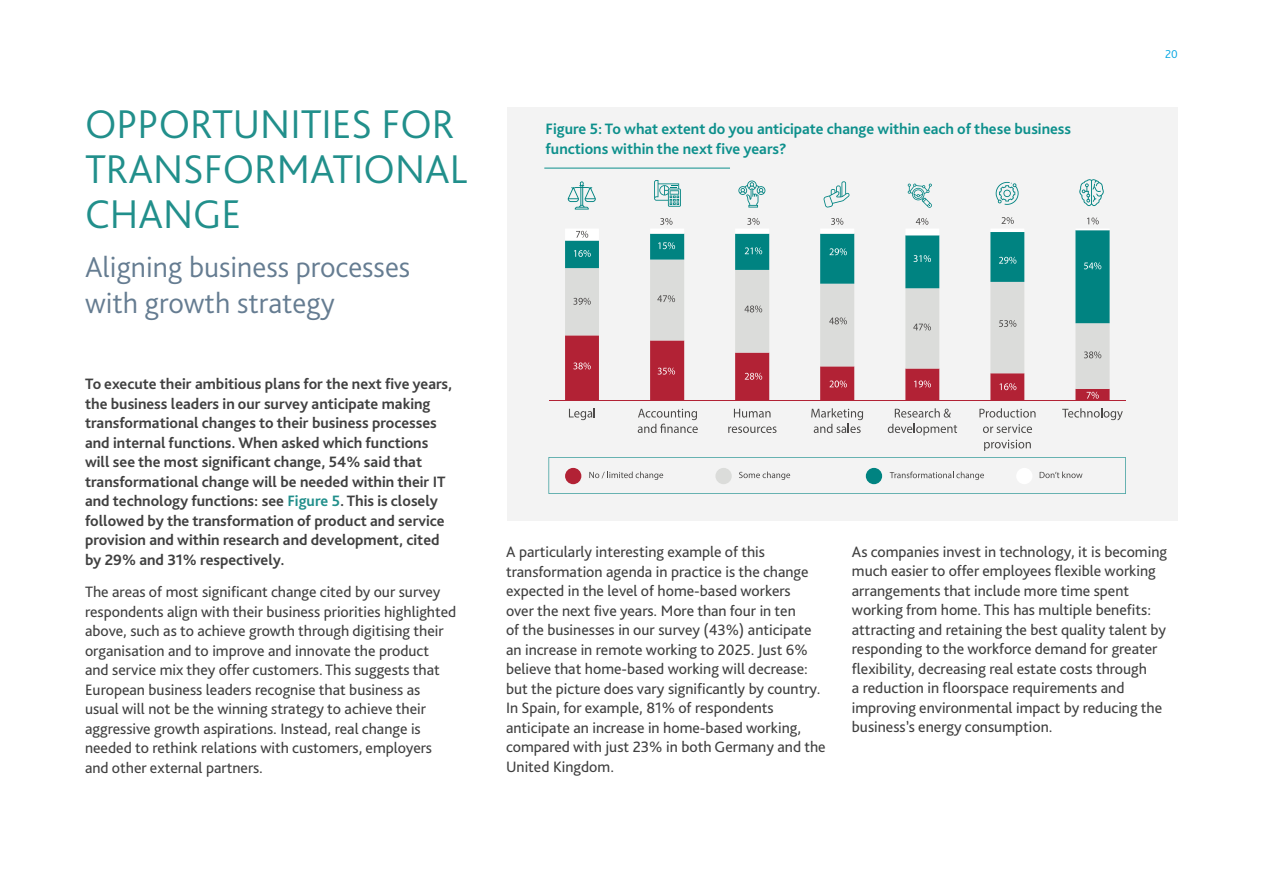
<style>
.page{position:relative;width:1263px;height:893px;background:#fff}
.page>*{position:absolute;margin:0;border:0;box-sizing:border-box;transform-origin:0 0}
.t1{font:300 42px/45px "Bliss Pro";color:#218f8b}
.t2{font:300 30px/36px "Bliss Pro";color:#657c91}
.t3{font:15.75px/19.5px "Bliss Pro";color:#404040}
.t4{font:700 15.75px/19.5px "Bliss Pro";color:#404040}
.t5{font:700 15.75px/19.5px "Bliss Pro";color:#0d908c}
.t6{font:300 12px "Bliss Pro";color:#02a5e2}
.s1{color:#218f8b}
</style>
<div class="page">
<div style="left:507px;top:107px;width:671px;height:413px;background:#f3f3f3"></div>
<hr style="left:544px;top:168px;width:186px;height:1px;background:#0d908c">
<svg style="left:569px;top:408px;width:26px;height:12px"></svg>
<svg style="left:638px;top:409px;width:60px;height:24px"></svg>
<svg style="left:734px;top:409px;width:36px;height:9px"></svg>
<svg style="left:728px;top:426px;width:48px;height:7px"></svg>
<svg style="left:811px;top:408px;width:52px;height:25px"></svg>
<svg style="left:895px;top:408px;width:56px;height:10px"></svg>
<svg style="left:888px;top:424px;width:69px;height:11px"></svg>
<svg style="left:979px;top:408px;width:56px;height:10px"></svg>
<svg style="left:983px;top:424px;width:49px;height:9px"></svg>
<svg style="left:984px;top:440px;width:47px;height:11px"></svg>
<svg style="left:1062px;top:408px;width:61px;height:12px"></svg>
<svg style="left:565px;top:269px;width:544px;height:26px"></svg>
<hr style="left:549px;top:400px;width:576px;height:1px;background:#b22235">
<svg style="left:565px;top:217px;width:544px;height:52px"></svg>
<svg style="left:565px;top:295px;width:544px;height:105px"></svg>
<svg style="left:568px;top:181px;width:28px;height:29px"></svg>
<svg style="left:738px;top:181px;width:27px;height:27px"></svg>
<svg style="left:908px;top:184px;width:24px;height:24px"></svg>
<svg style="left:996px;top:182px;width:22px;height:23px"></svg>
<svg style="left:1079px;top:179px;width:25px;height:27px"></svg>
<svg style="left:654px;top:180px;width:27px;height:27px"></svg>
<svg style="left:823px;top:181px;width:27px;height:27px"></svg>
<svg style="left:549px;top:457px;width:577px;height:37px"></svg>
<h1 class="t1" style="left:85px;top:101px;width:384px">OPPORTUNITIES FOR<br>TRANSFORMATIONAL<br>CHANGE</h1>
<h2 class="t2" style="left:85px;top:248px;width:327px">Aligning business processes with growth strategy</h2>
<p class="t4" style="left:85px;top:374px;width:369px">To execute their ambitious plans for the next five years, the business leaders in our survey anticipate making transformational changes to their business processes and internal functions. When asked which functions will see the most significant change, 54% said that transformational change will be needed within their IT and technology functions: see <span class="s1">Figure 5</span>. This is closely followed by the transformation of product and service provision and within research and development, cited by 29% and 31% respectively.</p>
<p class="t3" style="left:85px;top:582px;width:373px">The areas of most significant change cited by our survey respondents align with their business priorities highlighted above, such as to achieve growth through digitising their organisation and to improve and innovate the product and service mix they offer customers. This suggests that European business leaders recognise that business as usual will not be the winning strategy to achieve their aggressive growth aspirations. Instead, real change is needed to rethink relations with customers, employers and other external partners.</p>
<p class="t5" style="left:545px;top:119px;width:527px">Figure 5: To what extent do you anticipate change within each of these business functions within the next five years?</p>
<p class="t6" style="left:1165px;top:46px;width:14px">20</p>
<p class="t3" style="left:506px;top:542px;width:321px">A particularly interesting example of this transformation agenda in practice is the change expected in the level of home-based workers<br>over the next five years. More than four in ten<br>of the businesses in our survey (43%) anticipate an increase in remote working to 2025. Just 6% believe that home-based working will decrease: but the picture does vary significantly by country.<br>In Spain, for example, 81% of respondents anticipate an increase in home-based working, compared with just 23% in both Germany and the United Kingdom.</p>
<p class="t3" style="left:852px;top:542px;width:317px">As companies invest in technology, it is becoming much easier to offer employees flexible working arrangements that include more time spent working from home. This has multiple benefits: attracting and retaining the best quality talent by responding to the workforce demand for greater flexibility, decreasing real estate costs through<br>a reduction in floorspace requirements and improving environmental impact by reducing the business’s energy consumption.</p>
</div>
